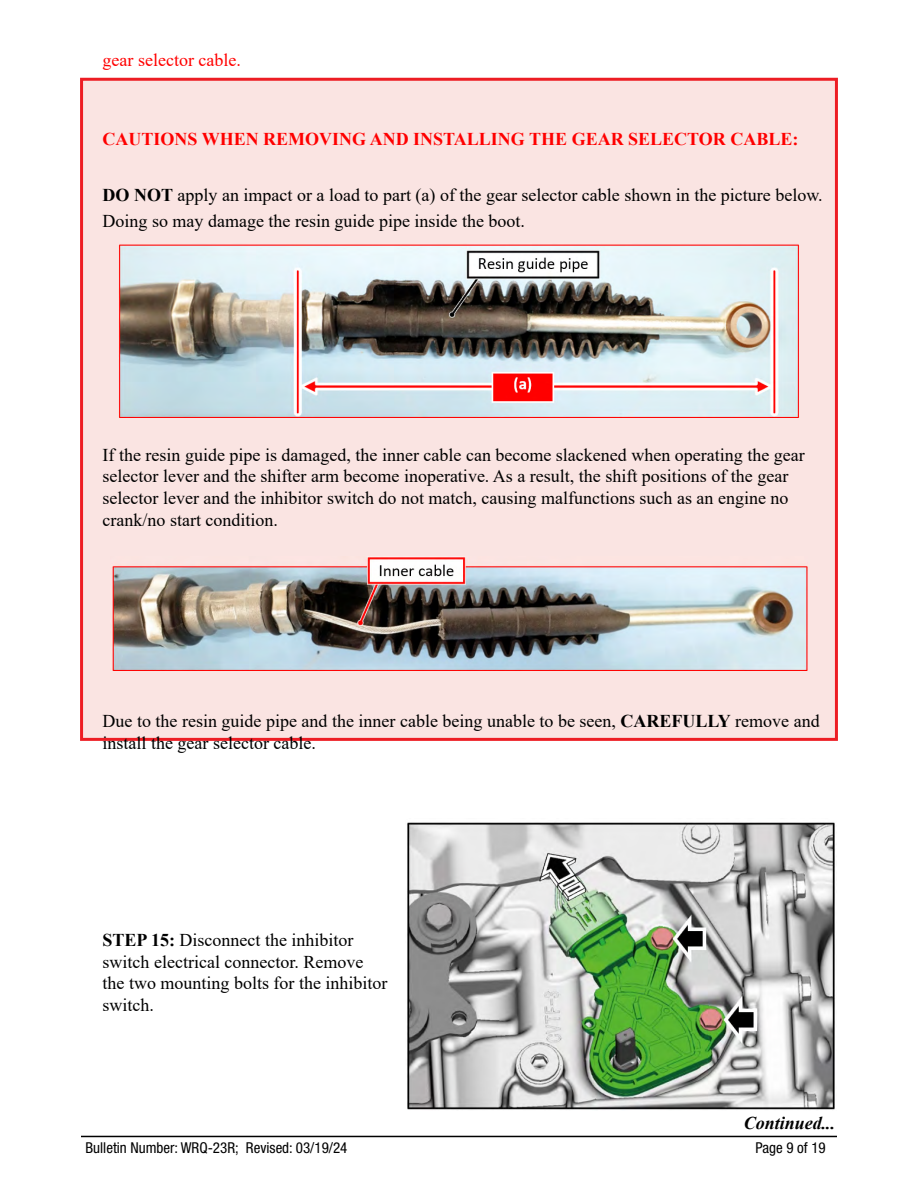
<style>
.page{position:relative;width:918px;height:1188px;background:#fff}
.page>*{position:absolute;margin:0;border:0;box-sizing:border-box;transform-origin:0 0}
.t1{font:18px/21.6px "Times New Roman";color:#000}
.t2{font:700 18px "Times New Roman";color:#f00}
.t3{font:18px "Times New Roman";color:#f00}
.t4{font:italic 700 18px "Times New Roman";color:#000}
.t5{font:condensed 15px "Helvetica Neue LT Std";color:#000}
.s1{font-weight:700}
</style>
<div class="page">
<hr style="left:81px;top:1136px;width:756px;height:1px;background:#000">
<div style="left:80px;top:78px;width:758px;height:663px;background:#fae4e2;border:3px solid #ed1d24"></div>
<img style="left:119px;top:244px;width:680px;height:174px">
<img style="left:112px;top:556px;width:695px;height:115px">
<img style="left:407px;top:822px;width:428px;height:288px">
<p class="t3" style="left:103px;top:48px;width:140px">gear selector cable.</p>
<p class="t2" style="left:103px;top:126px;width:697px">CAUTIONS WHEN REMOVING AND INSTALLING THE GEAR SELECTOR CABLE:</p>
<p class="t1" style="left:103px;top:182px;width:722px;line-height:25.2px"><span class="s1">DO NOT</span> apply an impact or a load to part (a) of the gear selector cable shown in the picture below.<br>Doing so may damage the resin guide pipe inside the boot.</p>
<p class="t1" style="left:103px;top:443px;width:704px">If the resin guide pipe is damaged, the inner cable can become slackened when operating the gear selector lever and the shifter arm become inoperative. As a result, the shift positions of the gear selector lever and the inhibitor switch do not match, causing malfunctions such as an engine no crank/no start condition.</p>
<p class="t1" style="left:103px;top:710px;width:719px">Due to the resin guide pipe and the inner cable being unable to be seen, <span class="s1">CAREFULLY</span> remove and install the gear selector cable.</p>
<p class="t1" style="left:103px;top:929px;width:287px"><span class="s1">STEP 15:</span> Disconnect the inhibitor switch electrical connector. Remove the two mounting bolts for the inhibitor switch.</p>
<p class="t4" style="left:744px;top:1111px;width:93px">Continued...</p>
<p class="t5" style="left:86px;top:1138px;width:263px">Bulletin Number: WRQ-23R; Revised: 03/19/24</p>
<p class="t5" style="left:756px;top:1138px;width:72px">Page 9 of 19</p>
</div>
